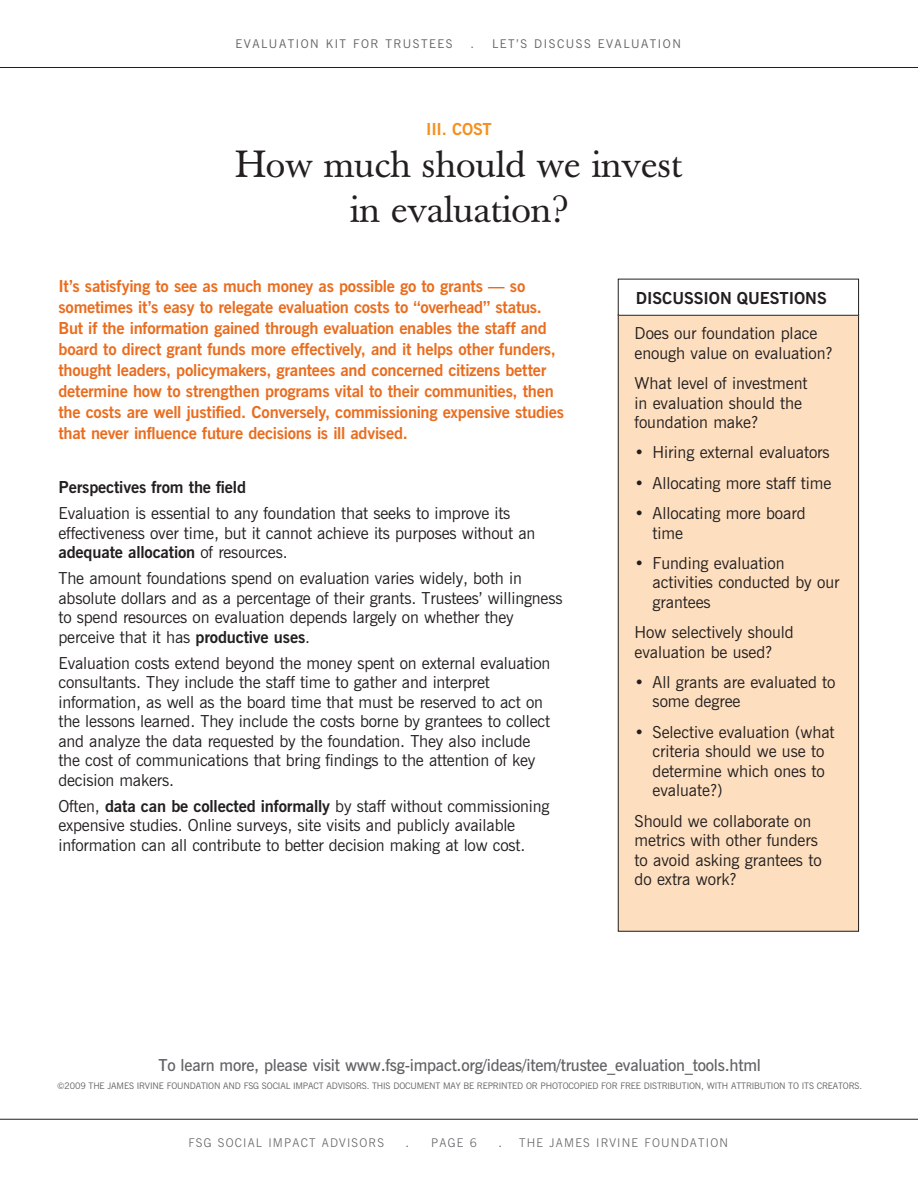
<style>
.page{position:relative;width:918px;height:1188px;background:#fff}
.page>*{position:absolute;margin:0;border:0;box-sizing:border-box;transform-origin:0 0}
.t1{font:37.5px/45px "Baskerville";color:#231f20;text-align:center}
.t2{font:16.5px/19.5px "News Gothic BT";letter-spacing:-.01em;color:#231f20}
.t3{font:700 16.5px/21px "News Gothic BT";letter-spacing:-.015em;color:#ea6d1f}
.t4{font:600 16.5px "News Gothic BT";letter-spacing:-.015em;color:#636366}
.t5{font:700 16.5px "News Gothic BT";color:#231f20}
.t6{font:700 16.5px "News Gothic BT";color:#f4901d}
.t7{font:300 12px "News Gothic BT";letter-spacing:.1em;color:#636366}
.t8{font:12px "News Gothic BT";letter-spacing:.125em;color:#636366}
.t9{font:12px "News Gothic BT";color:#636366}
.t10{font:9px "News Gothic BT";letter-spacing:-.015em;color:#636366}
.s1{font-weight:700}
</style>
<div class="page">
<hr style="left:0;top:67px;width:918px;height:1px;background:#231f20">
<hr style="left:0;top:1119px;width:918px;height:1px;background:#231f20">
<div style="left:618px;top:315px;width:241px;height:616px;background:#fddebe"></div>
<div style="left:618px;top:315px;width:241px;height:617px;border:1px solid #231f20"></div>
<div style="left:618px;top:279px;width:241px;height:37px;border:1px solid #231f20"></div>
<p class="t8" style="left:236px;top:37px;width:219px">EVALUATION KIT FOR TRUSTEES</p>
<p class="t9" style="left:471px;top:37px;width:5px">.</p>
<p class="t8" style="left:492px;top:37px;width:190px">LET’S DISCUSS EVALUATION</p>
<p class="t6" style="left:426px;top:119px;width:37px">III . COST</p>
<h1 class="t1" style="left:235px;top:143px;width:449px">How much should we invest in evaluation?</h1>
<p class="t3" style="left:59px;top:276px;width:507px">It’s satisfying to see as much money as possible go to grants — so sometimes it’s easy to relegate evaluation costs to “overhead” status.<br>But if the information gained through evaluation enables the staff and board to direct grant funds more effectively, and it helps other funders, thought leaders, policymakers, grantees and concerned citizens better determine how to strengthen programs vital to their communities, then the costs are well justified. Conversely, commissioning expensive studies that never influence future decisions is ill advised.</p>
<p class="t5" style="left:59px;top:477px;width:189px">Perspectives from the field</p>
<p class="t2" style="left:58px;top:503px;width:478px">Evaluation is essential to any foundation that seeks to improve its effectiveness over time, but it cannot achieve its purposes without an <span class="s1">adequate allocation</span> of resources.</p>
<p class="t2" style="left:58px;top:568px;width:506px">The amount foundations spend on evaluation varies widely, both in absolute dollars and as a percentage of their grants. Trustees’ willingness to spend resources on evaluation depends largely on whether they perceive that it has <span class="s1">productive uses</span>.</p>
<p class="t2" style="left:58px;top:653px;width:494px">Evaluation costs extend beyond the money spent on external evaluation consultants. They include the staff time to gather and interpret information, as well as the board time that must be reserved to act on the lessons learned. They include the costs borne by grantees to collect and analyze the data requested by the foundation. They also include the cost of communications that bring findings to the attention of key decision makers.</p>
<p class="t2" style="left:58px;top:796px;width:493px">Often, <span class="s1">data can be collected informally</span> by staff without commissioning expensive studies. Online surveys, site visits and publicly available information can all contribute to better decision making at low cost.</p>
<p class="t5" style="left:636px;top:288px;width:192px">Discussion questions</p>
<p class="t2" style="left:635px;top:324px;width:200px">Does our foundation place enough value on evaluation?</p>
<p class="t2" style="left:635px;top:373px;width:175px">What level of investment in evaluation should the foundation make?</p>
<p class="t2" style="left:635px;top:443px;width:197px">• Hiring external evaluators</p>
<p class="t2" style="left:635px;top:473px;width:198px">• Allocating more staff time</p>
<p class="t2" style="left:653px;top:503px;width:155px;text-indent:-18px">• Allocating more board time</p>
<p class="t2" style="left:653px;top:553px;width:188px;text-indent:-18px">• Funding evaluation activities conducted by our grantees</p>
<p class="t2" style="left:635px;top:622px;width:161px">How selectively should evaluation be used?</p>
<p class="t2" style="left:653px;top:672px;width:184px;text-indent:-18px">• All grants are evaluated to some degree</p>
<p class="t2" style="left:653px;top:722px;width:184px;text-indent:-18px">• Selective evaluation (what criteria should we use to determine which ones to evaluate?)</p>
<p class="t2" style="left:635px;top:811px;width:189px">Should we collaborate on metrics with other funders to avoid asking grantees to do extra work?</p>
<p class="t4" style="left:158px;top:1055px;width:604px">To learn more, please visit www.fsg-impact.org/ideas/item/trustee_evaluation_tools.html</p>
<p class="t10" style="left:57px;top:1080px;width:806px">©2009 THE JAMES IRVINE FOUNDATION AND FSG SOCIAL IMPACT ADVISORS. THIS DOCUMENT MAY BE REPRINTED OR PHOTOCOPIED FOR FREE DISTRIBUTION, WITH ATTRIBUTION TO ITS CREATORS.</p>
<p class="t7" style="left:188px;top:1135px;width:197px">FSG SOCIAL IMPACT ADVISORS</p>
<p class="t9" style="left:406px;top:1135px;width:5px">.</p>
<p class="t7" style="left:431px;top:1135px;width:47px">PAGE 6</p>
<p class="t9" style="left:499px;top:1135px;width:5px">.</p>
<p class="t7" style="left:519px;top:1135px;width:211px">THE JAMES IRVINE FOUNDATION</p>
</div>
